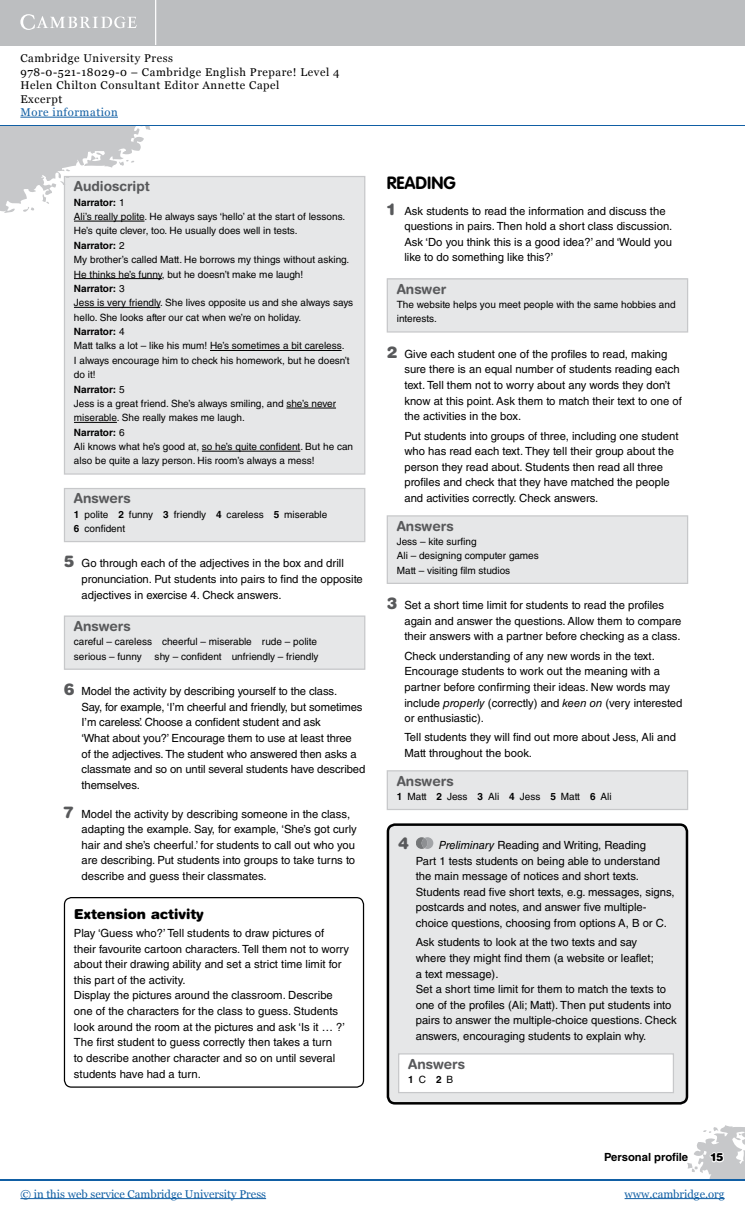
<style>
.page{position:relative;width:745px;height:1218px;background:#fff}
.page>*{position:absolute;margin:0;border:0;box-sizing:border-box;transform-origin:0 0}
.t1{font:700 17.5px "VAG Rounded Std";color:#000}
.t2{font:900 16.25px "Helvetica Rounded LT Std";color:#58595b}
.t3{font:700 13.75px "Helvetica Rounded LT Std";color:#58595b}
.t4{font:900 13.75px "Helvetica Rounded LT Std";color:#000}
.t5{font:11.25px/15.6px "Helvetica LT Std";color:#000}
.t6{font:11.25px/13.4px "Georgia";letter-spacing:.05em;color:#000}
.t7{font:11.25px "Georgia";color:#115fa4}
.t8{font:11.25px "Georgia";letter-spacing:.05em;color:#115fa4}
.t9{font:700 11.25px "Helvetica LT Std";color:#000}
.t10{font:900 11.25px "Helvetica Rounded LT Std";color:#000}
.t11{font:10px/14.4px "Helvetica LT Std";color:#000}
.t12{font:700 10px "Helvetica LT Std";color:#000}
.s1{font-weight:700}
.s2{font-family:"Helvetica Rounded LT Std";font-weight:900;font-size:16.25px;color:#58595b}
.s3{font-style:italic}
.s4{font-weight:400}
</style>
<div class="page">
<div style="left:0;top:0;width:744px;height:45px;background:#bcbec0"></div>
<hr style="left:155px;top:0;width:1px;height:45px;background:#fff">
<svg style="left:20px;top:14px;width:117px;height:16px"></svg>
<hr style="left:20px;top:117px;width:98px;height:1px;background:#115fa4">
<hr style="left:0;top:125px;width:744px;height:1px;background:#115fa4">
<hr style="left:0;top:1179px;width:744px;height:1px;background:#115fa4">
<hr style="left:20px;top:1198px;width:246px;height:1px;background:#115fa4">
<hr style="left:624px;top:1198px;width:100px;height:1px;background:#115fa4">
<div style="left:387px;top:279px;width:300px;height:53px;background:#e6e7e8"></div>
<div style="left:386px;top:278px;width:301px;height:54px;border:1px solid #c7c8ca"></div>
<div style="left:387px;top:516px;width:300px;height:67px;background:#e6e7e8"></div>
<div style="left:386px;top:515px;width:301px;height:69px;border:1px solid #c7c8ca"></div>
<div style="left:387px;top:771px;width:300px;height:38px;background:#e6e7e8"></div>
<div style="left:386px;top:770px;width:301px;height:40px;border:1px solid #c7c8ca"></div>
<div style="left:387px;top:824px;width:299px;height:279px;background:#e6e7e8;border-radius:7px"></div>
<svg style="left:416px;top:837px;width:17px;height:12px"></svg>
<div style="left:421px;top:838px;width:6px;height:10px;background:#8d8f92;border-radius:50%"></div>
<div style="left:398px;top:1054px;width:275px;height:38px;background:#fff"></div>
<div style="left:398px;top:1053px;width:275px;height:40px;border:1px solid #c7c8ca"></div>
<div style="left:386px;top:823px;width:301px;height:281px;border:2px solid #000;border-radius:7px"></div>
<div style="left:64px;top:176px;width:300px;height:298px;background:#e6e7e8"></div>
<hr style="left:74px;top:278px;width:88px;height:1px;background:#000">
<hr style="left:74px;top:307px;width:86px;height:1px;background:#000">
<hr style="left:210px;top:350px;width:131px;height:1px;background:#000">
<hr style="left:286px;top:408px;width:50px;height:1px;background:#000">
<hr style="left:74px;top:422px;width:43px;height:1px;background:#000">
<hr style="left:202px;top:451px;width:98px;height:1px;background:#000">
<div style="left:64px;top:176px;width:301px;height:298px;border:1px solid #c7c8ca"></div>
<div style="left:64px;top:488px;width:300px;height:53px;background:#e6e7e8"></div>
<div style="left:64px;top:488px;width:301px;height:54px;border:1px solid #c7c8ca"></div>
<div style="left:64px;top:616px;width:300px;height:53px;background:#e6e7e8"></div>
<div style="left:64px;top:615px;width:301px;height:55px;border:1px solid #c7c8ca"></div>
<div style="left:64px;top:897px;width:300px;height:190px;border:1px solid #000;border-radius:7px"></div>
<svg style="left:687px;top:1125px;width:57px;height:54px"></svg>
<svg style="left:0;top:126px;width:150px;height:99px"></svg>
<p class="t6" style="left:20px;top:51px;width:320px">Cambridge University Press<br>978-0-521-18029-0 – Cambridge English Prepare! Level 4<br>Helen Chilton Consultant Editor Annette Capel<br>Excerpt</p>
<p class="t8" style="left:20px;top:104px;width:99px">More information</p>
<p class="t3" style="left:74px;top:178px;width:77px">Audioscript</p>
<p class="t11" style="left:74px;top:195px;width:280px"><span class="s1">Narrator:</span> 1<br>Ali’s really polite. He always says ‘hello’ at the start of lessons.<br>He’s quite clever, too. He usually does well in tests.<br><span class="s1">Narrator:</span> 2<br>My brother’s called Matt. He borrows my things without asking.<br>He thinks he’s funny, but he doesn’t make me laugh!<br><span class="s1">Narrator:</span> 3<br>Jess is very friendly. She lives opposite us and she always says hello. She looks after our cat when we’re on holiday.<br><span class="s1">Narrator:</span> 4<br>Matt talks a lot – like his mum! He’s sometimes a bit careless.<br>I always encourage him to check his homework, but he doesn’t do it!<br><span class="s1">Narrator:</span> 5<br>Jess is a great friend. She’s always smiling, and she’s never miserable. She really makes me laugh.<br><span class="s1">Narrator:</span> 6<br>Ali knows what he’s good at, so he’s quite confident. But he can also be quite a lazy person. His room’s always a mess!</p>
<p class="t3" style="left:74px;top:490px;width:58px">Answers</p>
<p class="t11" style="left:74px;top:507px;width:255px"><span class="s1">1</span> polite <span class="s1">2</span> funny <span class="s1">3</span> friendly <span class="s1">4</span> careless <span class="s1">5</span> miserable<br><span class="s1">6</span> confident</p>
<p class="t5" style="left:81px;top:555px;width:282px;text-indent:-18px"><span class="s2">5</span> Go through each of the adjectives in the box and drill pronunciation. Put students into pairs to find the opposite adjectives in exercise 4. Check answers.</p>
<p class="t3" style="left:74px;top:617px;width:58px">Answers</p>
<p class="t11" style="left:74px;top:634px;width:244px">careful – careless cheerful – miserable rude – polite serious – funny</p>
<p class="t11" style="left:154px;top:649px;width:165px">shy – confident unfriendly – friendly</p>
<p class="t5" style="left:81px;top:683px;width:285px;text-indent:-18px"><span class="s2">6</span> Model the activity by describing yourself to the class.<br>Say, for example, ‘I’m cheerful and friendly, but sometimes I’m careless’. Choose a confident student and ask<br>‘What about you?’ Encourage them to use at least three<br>of the adjectives. The student who answered then asks a classmate and so on until several students have described themselves.</p>
<p class="t5" style="left:81px;top:806px;width:276px;text-indent:-18px"><span class="s2">7</span> Model the activity by describing someone in the class, adapting the example. Say, for example, ‘She’s got curly hair and she’s cheerful.’ for students to call out who you are describing. Put students into groups to take turns to describe and guess their classmates.</p>
<p class="t4" style="left:74px;top:905px;width:131px">Extension activity</p>
<p class="t5" style="left:74px;top:925px;width:276px">Play ‘Guess who?’ Tell students to draw pictures of<br>their favourite cartoon characters. Tell them not to worry about their drawing ability and set a strict time limit for this part of the activity.<br>Display the pictures around the classroom. Describe one of the characters for the class to guess. Students look around the room at the pictures and ask ‘Is it … ?’ The first student to guess correctly then takes a turn<br>to describe another character and so on until several students have had a turn.</p>
<h1 class="t1" style="left:386px;top:173px;width:71px">READING</h1>
<p class="t5" style="left:404px;top:203px;width:269px;text-indent:-18px"><span class="s2">1</span> Ask students to read the information and discuss the questions in pairs. Then hold a short class discussion.<br>Ask ‘Do you think this is a good idea?’ and ‘Would you like to do something like this?’</p>
<p class="t3" style="left:396px;top:280px;width:51px">Answer</p>
<p class="t11" style="left:396px;top:297px;width:280px">The website helps you meet people with the same hobbies and interests.</p>
<p class="t5" style="left:404px;top:346px;width:279px;text-indent:-18px"><span class="s2">2</span> Give each student one of the profiles to read, making sure there is an equal number of students reading each text. Tell them not to worry about any words they don’t know at this point. Ask them to match their text to one of the activities in the box.</p>
<p class="t5" style="left:404px;top:428px;width:275px">Put students into groups of three, including one student who has read each text. They tell their group about the person they read about. Students then read all three profiles and check that they have matched the people and activities correctly. Check answers.</p>
<p class="t3" style="left:396px;top:517px;width:58px">Answers</p>
<p class="t11" style="left:396px;top:534px;width:143px">Jess – kite surfing<br>Ali – designing computer games<br>Matt – visiting film studios</p>
<p class="t5" style="left:404px;top:597px;width:278px;text-indent:-18px"><span class="s2">3</span> Set a short time limit for students to read the profiles again and answer the questions. Allow them to compare their answers with a partner before checking as a class.</p>
<p class="t5" style="left:404px;top:648px;width:279px">Check understanding of any new words in the text.<br>Encourage students to work out the meaning with a partner before confirming their ideas. New words may include <span class="s3">properly</span> (correctly) and <span class="s3">keen on</span> (very interested or enthusiastic).</p>
<p class="t5" style="left:404px;top:729px;width:273px">Tell students they will find out more about Jess, Ali and<br>Matt throughout the book.</p>
<p class="t3" style="left:396px;top:772px;width:58px">Answers</p>
<p class="t11" style="left:396px;top:789px;width:216px"><span class="s1">1</span> Matt <span class="s1">2</span> Jess <span class="s1">3</span> Ali <span class="s1">4</span> Jess <span class="s1">5</span> Matt <span class="s1">6</span> Ali</p>
<h2 class="t2" style="left:398px;top:832px;width:12px">4</h2>
<p class="t5" style="left:415px;top:837px;width:260px;text-indent:23px"><span class="s3">Preliminary</span> Reading and Writing, Reading<br>Part 1 tests students on being able to understand the main message of notices and short texts.<br>Students read five short texts, e.g. messages, signs, postcards and notes, and answer five multiple&shy;choice questions, choosing from options A, B or C.</p>
<p class="t5" style="left:415px;top:934px;width:262px">Ask students to look at the two texts and say<br>where they might find them (a website or leaflet;<br>a text message).<br>Set a short time limit for them to match the texts to one of the profiles (Ali; Matt). Then put students into pairs to answer the multiple-choice questions. Check answers, encouraging students to explain why.</p>
<p class="t3" style="left:408px;top:1055px;width:58px">Answers</p>
<p class="t12" style="left:408px;top:1073px;width:47px">1 <span class="s4">C</span> 2 <span class="s4">B</span></p>
<p class="t9" style="left:603px;top:1150px;width:86px">Personal profile</p>
<p class="t10" style="left:709px;top:1150px;width:15px">15</p>
<p class="t7" style="left:20px;top:1185px;width:247px">© in this web service Cambridge University Press</p>
<p class="t7" style="left:624px;top:1185px;width:101px">www.cambridge.org</p>
</div>
